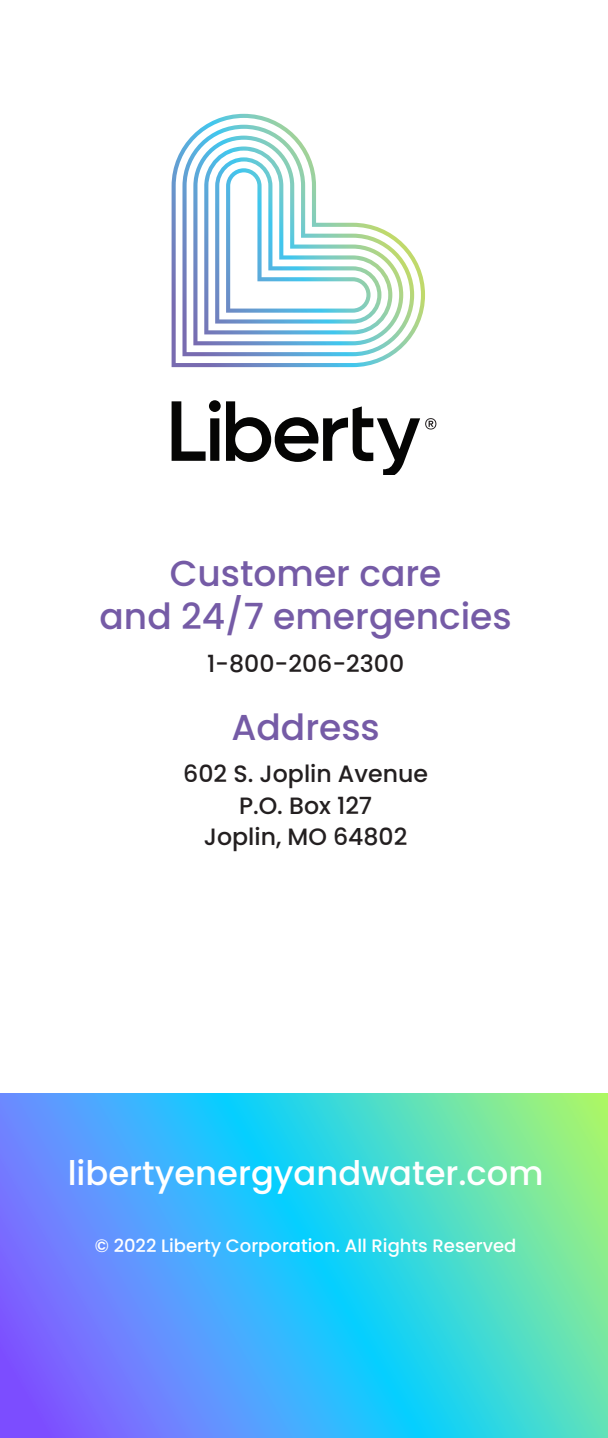
<style>
.page{position:relative;width:608px;height:1438px;background:#fff}
.page>*{position:absolute;margin:0;border:0;box-sizing:border-box;transform-origin:0 0}
.t1{font:500 36px "Poppins";color:#755ba6}
.t2{font:500 33.75px "Poppins";color:#fff}
.t3{font:500 23.62px "Poppins";color:#231f20}
.t4{font:500 18px "Poppins";color:#fff}
</style>
<div class="page">
<svg style="left:0;top:1094px;width:608px;height:344px;background:#4ebae4"></svg>
<svg style="left:171px;top:114px;width:254px;height:253px"></svg>
<svg style="left:171px;top:400px;width:49px;height:61px"></svg>
<svg style="left:226px;top:401px;width:210px;height:73px"></svg>
<p class="t1" style="left:170px;top:552px;width:273px">Customer care</p>
<p class="t1" style="left:99px;top:596px;width:413px">and 24/7 emergencies</p>
<p class="t3" style="left:207px;top:650px;width:198px">1-800-206-2300</p>
<p class="t1" style="left:231px;top:706px;width:150px">Address</p>
<p class="t3" style="left:183px;top:760px;width:246px">602 S. Joplin Avenue</p>
<p class="t3" style="left:239px;top:792px;width:135px">P.O. Box 127</p>
<p class="t3" style="left:204px;top:823px;width:205px">Joplin, MO 64802</p>
<p class="t2" style="left:68px;top:1153px;width:477px">libertyenergyandwater.com</p>
<p class="t4" style="left:95px;top:1235px;width:423px">© 2022 Liberty Corporation. All Rights Reserved</p>
</div>
